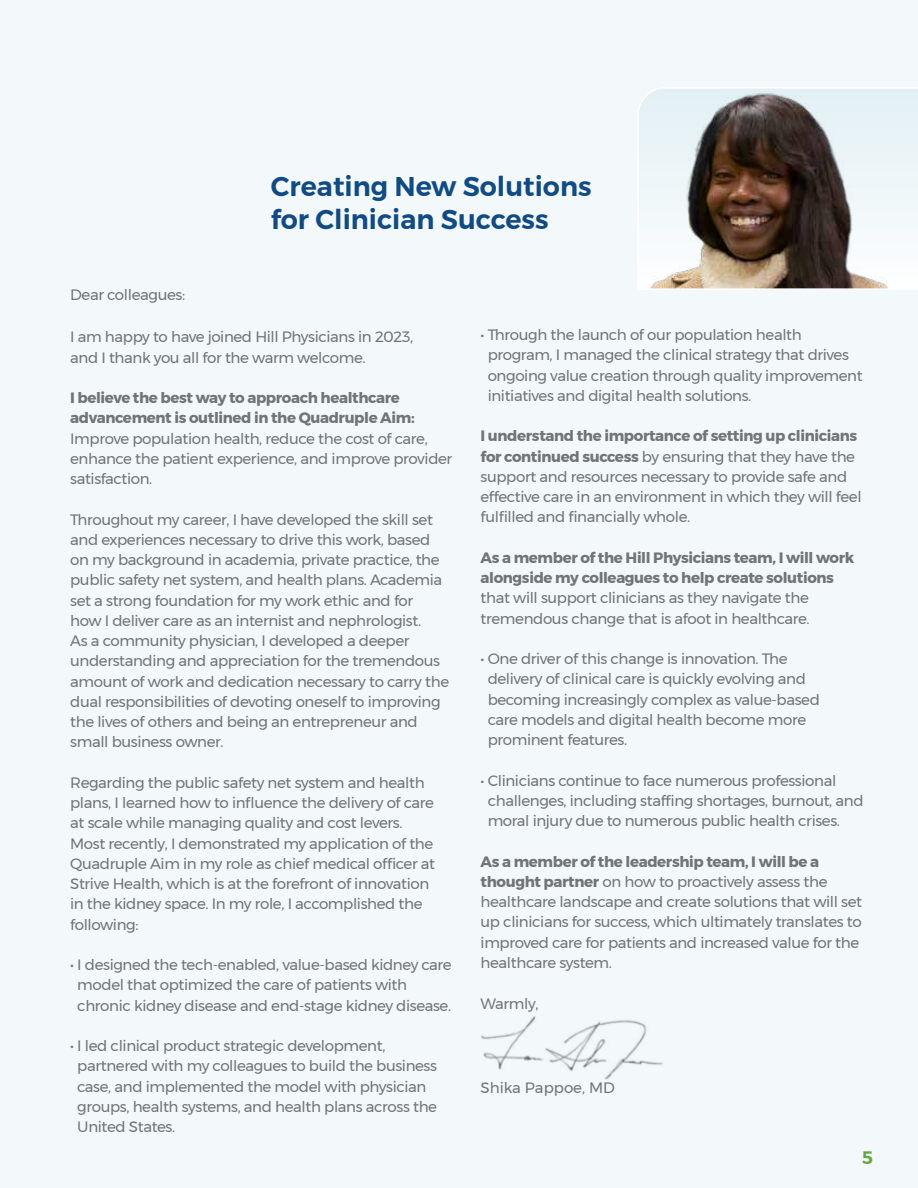
<style>
.page{position:relative;width:918px;height:1188px;background:#f3f9fb}
.page>*{position:absolute;margin:0;border:0;box-sizing:border-box;transform-origin:0 0}
.t1{font:600 27px/33px "Montserrat";color:#104b86}
.t2{font:600 18px "Montserrat";color:#62a744}
.t3{font:15px/20.2px "Montserrat";letter-spacing:-.025em;color:#77787b}
.t4{font:700 15px/20.2px "Montserrat";letter-spacing:-.025em;color:#77787b}
.t5{font:15px "Montserrat";color:#77787b}
.s1{font-weight:700}
</style>
<div class="page">
<svg style="left:638px;top:87px;width:280px;height:202px"></svg>
<img style="left:481px;top:1016px;width:182px;height:64px">
<h1 class="t1" style="left:271px;top:170px;width:322px">Creating New Solutions for Clinician Success</h1>
<p class="t3" style="left:70px;top:284px;width:116px">Dear colleagues:</p>
<p class="t3" style="left:70px;top:326px;width:345px;line-height:21px">I am happy to have joined Hill Physicians in 2023, and I thank you all for the warm welcome.</p>
<p class="t4" style="left:70px;top:388px;width:346px">I believe the best way to approach healthcare advancement is outlined in the Quadruple Aim:</p>
<p class="t3" style="left:70px;top:428px;width:384px">Improve population health, reduce the cost of care, enhance the patient experience, and improve provider satisfaction.</p>
<p class="t3" style="left:70px;top:509px;width:380px">Throughout my career, I have developed the skill set and experiences necessary to drive this work, based on my background in academia, private practice, the public safety net system, and health plans. Academia set a strong foundation for my work ethic and for<br>how I deliver care as an internist and nephrologist.<br>As a community physician, I developed a deeper understanding and appreciation for the tremendous amount of work and dedication necessary to carry the dual responsibilities of devoting oneself to improving the lives of others and being an entrepreneur and small business owner.</p>
<p class="t3" style="left:70px;top:772px;width:367px">Regarding the public safety net system and health plans, I learned how to influence the delivery of care at scale while managing quality and cost levers.<br>Most recently, I demonstrated my application of the Quadruple Aim in my role as chief medical officer at Strive Health, which is at the forefront of innovation in the kidney space. In my role, I accomplished the following:</p>
<p class="t3" style="left:77px;top:954px;width:376px;text-indent:-7px">• I designed the tech-enabled, value-based kidney care model that optimized the care of patients with chronic kidney disease and end-stage kidney disease.</p>
<p class="t3" style="left:77px;top:1035px;width:361px;text-indent:-7px">• I led clinical product strategic development, partnered with my colleagues to build the business case, and implemented the model with physician groups, health systems, and health plans across the United States.</p>
<p class="t3" style="left:488px;top:324px;width:377px;text-indent:-7px">• Through the launch of our population health program, I managed the clinical strategy that drives ongoing value creation through quality improvement initiatives and digital health solutions.</p>
<p class="t3" style="left:481px;top:426px;width:383px"><span class="s1">I understand the importance of setting up clinicians for continued success</span> by ensuring that they have the support and resources necessary to provide safe and effective care in an environment in which they will feel fulfilled and financially whole.</p>
<p class="t4" style="left:481px;top:547px;width:375px">As a member of the Hill Physicians team, I will work alongside my colleagues to help create solutions</p>
<p class="t3" style="left:481px;top:588px;width:331px">that will support clinicians as they navigate the tremendous change that is afoot in healthcare.</p>
<p class="t3" style="left:488px;top:648px;width:334px;text-indent:-7px">• One driver of this change is innovation. The delivery of clinical care is quickly evolving and becoming increasingly complex as value-based care models and digital health become more prominent features.</p>
<p class="t3" style="left:488px;top:770px;width:377px;text-indent:-7px">• Clinicians continue to face numerous professional challenges, including staffing shortages, burnout, and moral injury due to numerous public health crises.</p>
<p class="t3" style="left:481px;top:851px;width:383px"><span class="s1">As a member of the leadership team, I will be a thought partner</span> on how to proactively assess the healthcare landscape and create solutions that will set up clinicians for success, which ultimately translates to improved care for patients and increased value for the healthcare system.</p>
<p class="t3" style="left:481px;top:993px;width:59px">Warmly,</p>
<p class="t5" style="left:481px;top:1076px;width:136px">Shika Pappoe, MD</p>
<p class="t2" style="left:862px;top:1144px;width:13px">5</p>
</div>
